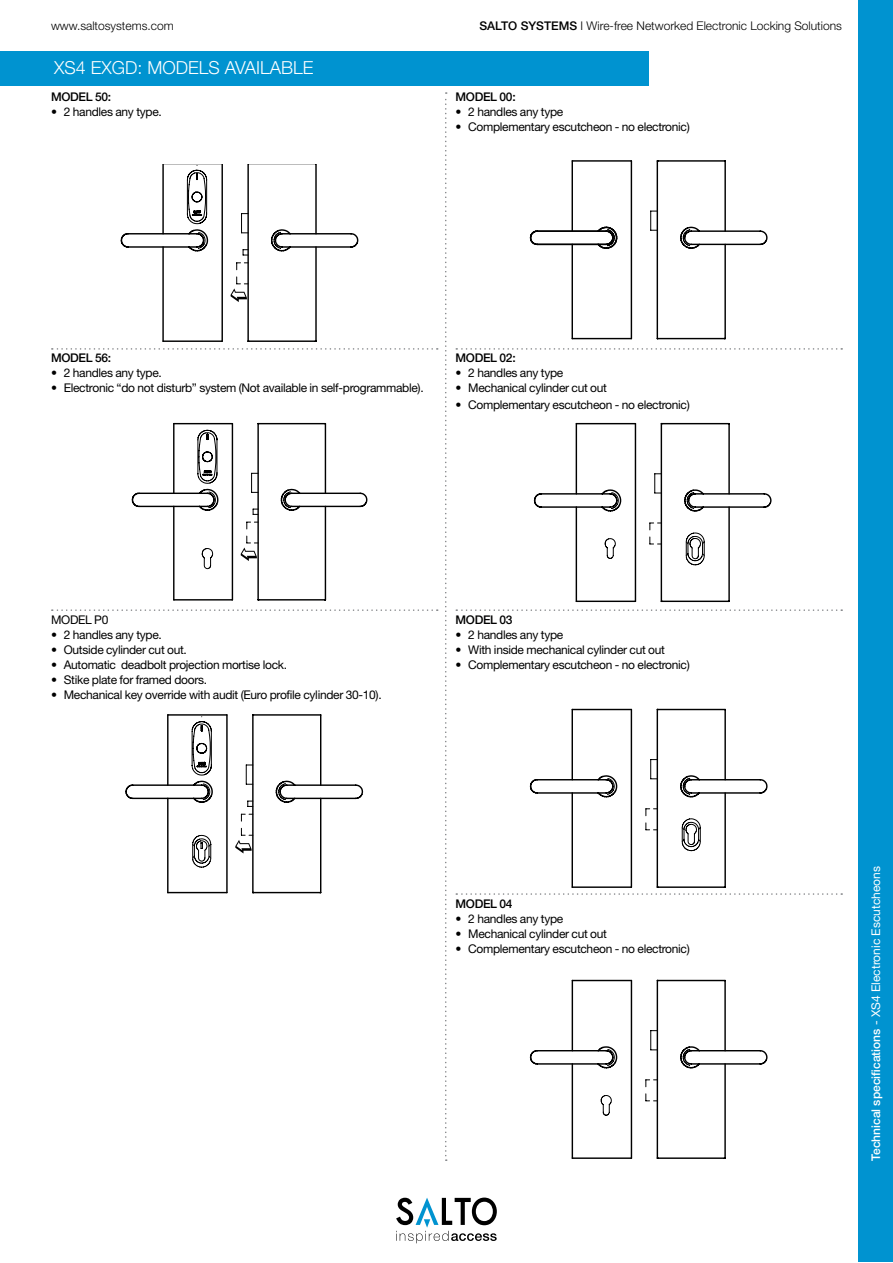
<style>
.page{position:relative;width:893px;height:1263px;background:#fff}
.page>*{position:absolute;margin:0;border:0;box-sizing:border-box;transform-origin:0 0}
.t1{font:300 18px "Helvetica Neue LT Std";color:#fff}
.t2{font:12px "Helvetica Neue LT Std";letter-spacing:-.025em;color:#000}
.t3{font:300 12px "Helvetica Neue LT Std";color:#000}
.t4{font:12px "Helvetica Neue LT Std";color:#fff}
.t5{font:500 12px "Helvetica Neue LT Std";letter-spacing:-.025em;color:#000}
.s1{font-weight:500}
</style>
<div class="page">
<hr style="left:0;top:1px;width:1px;height:1261px;background:#0093d0">
<div style="left:859px;top:1px;width:34px;height:1261px;background:#0093d0"></div>
<svg style="left:396px;top:1197px;width:101px;height:46px"></svg>
<div style="left:0;top:51px;width:649px;height:34px;background:#0093d0"></div>
<svg style="left:445px;top:92px;width:2px;height:1069px"></svg>
<svg style="left:456px;top:348px;width:386px;height:2px"></svg>
<svg style="left:52px;top:348px;width:386px;height:2px"></svg>
<svg style="left:456px;top:609px;width:386px;height:2px"></svg>
<svg style="left:52px;top:609px;width:386px;height:2px"></svg>
<hr style="left:163px;top:164px;width:59px;height:1px;background:#000">
<hr style="left:162px;top:247px;width:2px;height:94px;background:#000">
<hr style="left:162px;top:164px;width:2px;height:70px;background:#000">
<hr style="left:163px;top:340px;width:59px;height:2px;background:#000">
<hr style="left:221px;top:164px;width:2px;height:177px;background:#000">
<svg style="left:121px;top:165px;width:88px;height:87px"></svg>
<svg style="left:243px;top:249px;width:4px;height:7px"></svg>
<svg style="left:241px;top:213px;width:6px;height:21px"></svg>
<hr style="left:248px;top:340px;width:68px;height:2px;background:#000">
<hr style="left:315px;top:247px;width:2px;height:94px;background:#000">
<hr style="left:315px;top:164px;width:2px;height:70px;background:#000">
<hr style="left:247px;top:164px;width:2px;height:177px;background:#000">
<hr style="left:248px;top:164px;width:68px;height:1px;background:#000">
<svg style="left:271px;top:228px;width:87px;height:24px"></svg>
<svg style="left:231px;top:277px;width:17px;height:25px"></svg>
<svg style="left:236px;top:262px;width:12px;height:8px"></svg>
<hr style="left:174px;top:423px;width:58px;height:1px;background:#000">
<hr style="left:173px;top:506px;width:1px;height:94px;background:#000">
<hr style="left:173px;top:424px;width:1px;height:69px;background:#000">
<hr style="left:174px;top:599px;width:58px;height:1px;background:#000">
<hr style="left:232px;top:424px;width:1px;height:176px;background:#000">
<svg style="left:132px;top:430px;width:87px;height:82px"></svg>
<svg style="left:201px;top:548px;width:12px;height:21px"></svg>
<svg style="left:253px;top:509px;width:4px;height:6px"></svg>
<svg style="left:251px;top:473px;width:6px;height:20px"></svg>
<hr style="left:258px;top:599px;width:67px;height:1px;background:#000">
<hr style="left:325px;top:506px;width:1px;height:94px;background:#000">
<hr style="left:325px;top:424px;width:1px;height:69px;background:#000">
<hr style="left:257px;top:424px;width:2px;height:176px;background:#000">
<hr style="left:258px;top:423px;width:67px;height:1px;background:#000">
<svg style="left:280px;top:488px;width:87px;height:24px"></svg>
<svg style="left:241px;top:536px;width:17px;height:25px"></svg>
<svg style="left:246px;top:522px;width:12px;height:7px"></svg>
<hr style="left:168px;top:714px;width:59px;height:2px;background:#000">
<hr style="left:167px;top:798px;width:2px;height:94px;background:#000">
<hr style="left:168px;top:892px;width:59px;height:1px;background:#000">
<hr style="left:226px;top:715px;width:2px;height:177px;background:#000">
<svg style="left:125px;top:715px;width:89px;height:89px"></svg>
<svg style="left:192px;top:834px;width:20px;height:34px"></svg>
<svg style="left:247px;top:801px;width:5px;height:6px"></svg>
<svg style="left:246px;top:765px;width:6px;height:20px"></svg>
<hr style="left:253px;top:892px;width:68px;height:1px;background:#000">
<hr style="left:320px;top:798px;width:1px;height:94px;background:#000">
<hr style="left:320px;top:715px;width:1px;height:70px;background:#000">
<hr style="left:252px;top:715px;width:2px;height:177px;background:#000">
<hr style="left:253px;top:714px;width:68px;height:2px;background:#000">
<svg style="left:275px;top:780px;width:88px;height:24px"></svg>
<svg style="left:235px;top:828px;width:18px;height:25px"></svg>
<svg style="left:241px;top:814px;width:12px;height:7px"></svg>
<hr style="left:572px;top:160px;width:59px;height:2px;background:#000">
<hr style="left:572px;top:244px;width:1px;height:95px;background:#000">
<hr style="left:572px;top:161px;width:1px;height:70px;background:#000">
<hr style="left:572px;top:338px;width:59px;height:1px;background:#000">
<hr style="left:631px;top:161px;width:1px;height:178px;background:#000">
<svg style="left:650px;top:211px;width:7px;height:20px"></svg>
<hr style="left:657px;top:338px;width:68px;height:1px;background:#000">
<hr style="left:724px;top:244px;width:2px;height:95px;background:#000">
<hr style="left:724px;top:161px;width:2px;height:70px;background:#000">
<hr style="left:657px;top:161px;width:1px;height:178px;background:#000">
<hr style="left:657px;top:160px;width:68px;height:2px;background:#000">
<svg style="left:530px;top:226px;width:88px;height:24px"></svg>
<svg style="left:680px;top:226px;width:88px;height:24px"></svg>
<hr style="left:576px;top:423px;width:59px;height:1px;background:#000">
<hr style="left:576px;top:507px;width:1px;height:94px;background:#000">
<hr style="left:576px;top:424px;width:1px;height:70px;background:#000">
<hr style="left:576px;top:601px;width:59px;height:1px;background:#000">
<hr style="left:635px;top:424px;width:1px;height:177px;background:#000">
<svg style="left:534px;top:489px;width:88px;height:23px"></svg>
<svg style="left:604px;top:538px;width:12px;height:21px"></svg>
<svg style="left:654px;top:473px;width:7px;height:21px"></svg>
<hr style="left:661px;top:601px;width:68px;height:1px;background:#000">
<hr style="left:728px;top:507px;width:2px;height:94px;background:#000">
<hr style="left:728px;top:424px;width:2px;height:70px;background:#000">
<hr style="left:661px;top:424px;width:1px;height:177px;background:#000">
<hr style="left:661px;top:423px;width:68px;height:1px;background:#000">
<svg style="left:684px;top:488px;width:88px;height:24px"></svg>
<svg style="left:649px;top:522px;width:56px;height:44px"></svg>
<hr style="left:572px;top:709px;width:59px;height:1px;background:#000">
<hr style="left:572px;top:793px;width:1px;height:94px;background:#000">
<hr style="left:572px;top:709px;width:1px;height:71px;background:#000">
<hr style="left:631px;top:709px;width:1px;height:178px;background:#000">
<svg style="left:530px;top:774px;width:88px;height:24px"></svg>
<svg style="left:650px;top:759px;width:7px;height:20px"></svg>
<svg style="left:456px;top:886px;width:386px;height:9px"></svg>
<hr style="left:724px;top:793px;width:2px;height:94px;background:#000">
<hr style="left:724px;top:709px;width:2px;height:71px;background:#000">
<hr style="left:657px;top:709px;width:1px;height:178px;background:#000">
<hr style="left:657px;top:709px;width:68px;height:1px;background:#000">
<svg style="left:680px;top:774px;width:88px;height:24px"></svg>
<svg style="left:645px;top:808px;width:56px;height:43px"></svg>
<hr style="left:572px;top:980px;width:59px;height:1px;background:#000">
<hr style="left:572px;top:1064px;width:1px;height:94px;background:#000">
<hr style="left:572px;top:980px;width:1px;height:71px;background:#000">
<hr style="left:572px;top:1157px;width:59px;height:2px;background:#000">
<hr style="left:631px;top:980px;width:1px;height:178px;background:#000">
<svg style="left:530px;top:1045px;width:88px;height:24px"></svg>
<svg style="left:600px;top:1095px;width:12px;height:21px"></svg>
<svg style="left:650px;top:1030px;width:7px;height:20px"></svg>
<hr style="left:657px;top:1157px;width:68px;height:2px;background:#000">
<hr style="left:724px;top:1064px;width:2px;height:94px;background:#000">
<hr style="left:724px;top:980px;width:2px;height:71px;background:#000">
<hr style="left:657px;top:980px;width:1px;height:178px;background:#000">
<hr style="left:657px;top:980px;width:68px;height:1px;background:#000">
<svg style="left:680px;top:1045px;width:88px;height:24px"></svg>
<svg style="left:645px;top:1094px;width:12px;height:7px"></svg>
<svg style="left:645px;top:1079px;width:12px;height:8px"></svg>
<p class="t3" style="left:51px;top:18px;width:124px">www.saltosystems.com</p>
<p class="t3" style="left:479px;top:19px;width:364px"><span class="s1">SALTO SYSTEMS</span> I Wire-free Networked Electronic Locking Solutions</p>
<h1 class="t1" style="left:54px;top:57px;width:259px">XS4 EXGD: MODELS AVAILABLE</h1>
<p class="t5" style="left:51px;top:89px;width:62px">MODEL 50:</p>
<p class="t2" style="left:51px;top:104px;width:112px">• 2 handles any type.</p>
<p class="t5" style="left:455px;top:89px;width:62px">MODEL 00:</p>
<p class="t2" style="left:455px;top:104px;width:109px">• 2 handles any type</p>
<p class="t2" style="left:455px;top:119px;width:236px">• Complementary escutcheon - no electronic)</p>
<p class="t5" style="left:51px;top:351px;width:62px">MODEL 56:</p>
<p class="t2" style="left:51px;top:366px;width:112px">• 2 handles any type.</p>
<p class="t2" style="left:51px;top:381px;width:374px">• Electronic “do not disturb” system (Not available in self-programmable).</p>
<p class="t5" style="left:455px;top:351px;width:62px">MODEL 02:</p>
<p class="t2" style="left:455px;top:366px;width:109px">• 2 handles any type</p>
<p class="t2" style="left:455px;top:381px;width:153px">• Mechanical cylinder cut out</p>
<p class="t2" style="left:455px;top:397px;width:236px">• Complementary escutcheon - no electronic)</p>
<p class="t2" style="left:51px;top:612px;width:59px">MODEL P0</p>
<p class="t2" style="left:51px;top:627px;width:112px">• 2 handles any type.</p>
<p class="t2" style="left:51px;top:642px;width:137px">• Outside cylinder cut out.</p>
<p class="t2" style="left:51px;top:657px;width:238px">• Automatic deadbolt projection mortise lock.</p>
<p class="t2" style="left:51px;top:672px;width:158px">• Stike plate for framed doors.</p>
<p class="t2" style="left:51px;top:687px;width:332px">• Mechanical key override with audit (Euro profile cylinder 30-10).</p>
<p class="t5" style="left:455px;top:612px;width:59px">MODEL 03</p>
<p class="t2" style="left:455px;top:627px;width:109px">• 2 handles any type</p>
<p class="t2" style="left:455px;top:642px;width:211px">• With inside mechanical cylinder cut out</p>
<p class="t2" style="left:455px;top:657px;width:236px">• Complementary escutcheon - no electronic)</p>
<p class="t5" style="left:455px;top:896px;width:59px">MODEL 04</p>
<p class="t2" style="left:455px;top:911px;width:109px">• 2 handles any type</p>
<p class="t2" style="left:455px;top:926px;width:153px">• Mechanical cylinder cut out</p>
<p class="t2" style="left:455px;top:941px;width:236px">• Complementary escutcheon - no electronic)</p>
<p class="t4" style="left:869px;top:1161px;width:296px;rotate:-90deg"><span class="s1">TECHNICAL SPECIFICATIONS</span> - XS4 Electronic Escutcheons</p>
</div>
